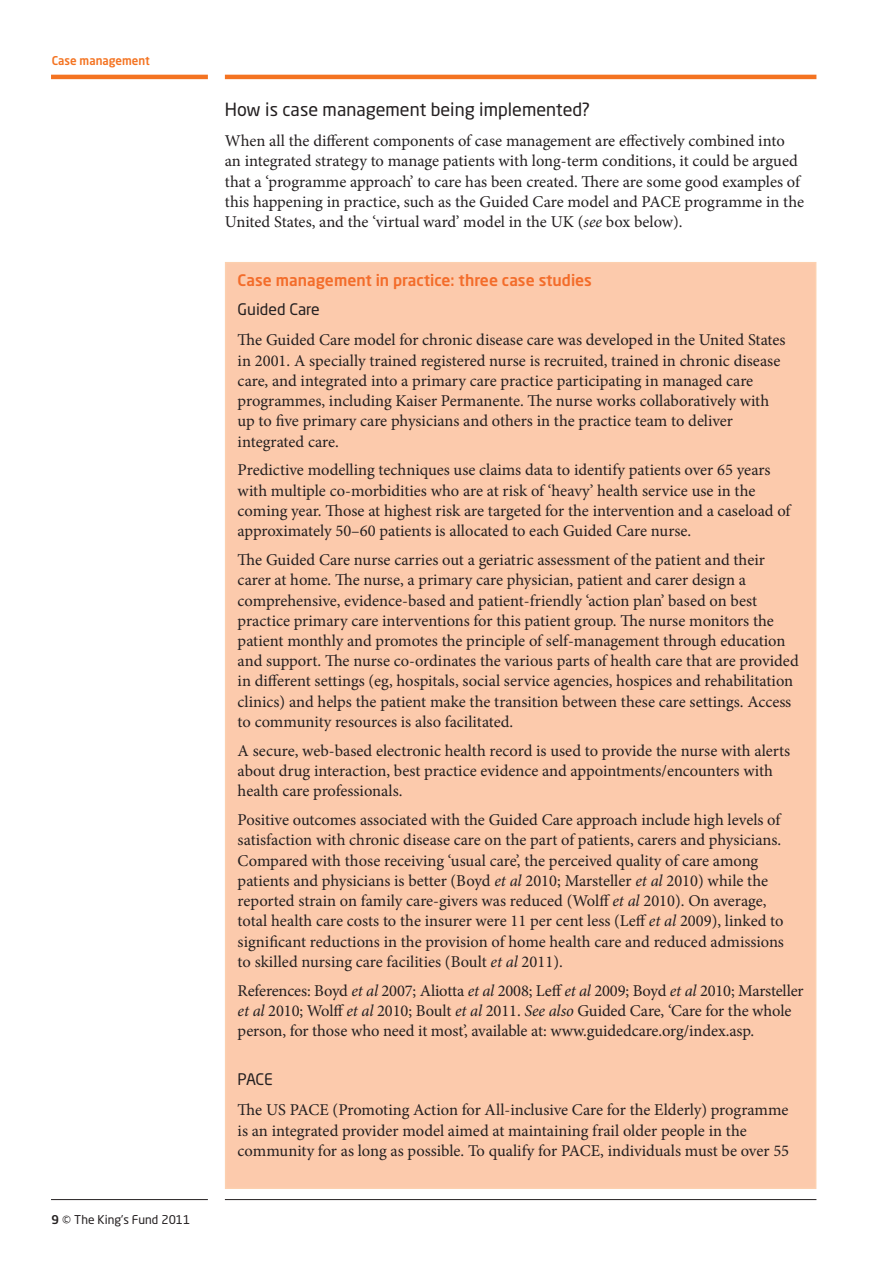
<style>
.page{position:relative;width:893px;height:1263px;background:#fff}
.page>*{position:absolute;margin:0;border:0;box-sizing:border-box;transform-origin:0 0}
.t1{font:18px "Neo Sans Std";color:#231f20}
.t2{font:16.5px/20.2px "Minion Pro";color:#231f20}
.t3{font:500 15.75px "Neo Sans Std";color:#f36c2a}
.t4{font:15.75px "Neo Sans Std";color:#231f20}
.t5{font:12px "Neo Sans Std";color:#231f20}
.t6{font:500 12px "Neo Sans Std";color:#f47321;scale:.96 1}
.s1{font-weight:500}
.s2{font-style:italic}
</style>
<div class="page">
<hr style="left:51px;top:1199px;width:157px;height:1px;background:#231f20">
<hr style="left:225px;top:1199px;width:591px;height:1px;background:#231f20">
<hr style="left:51px;top:75px;width:157px;height:4px;background:#f47321">
<hr style="left:225px;top:75px;width:591px;height:4px;background:#f47321">
<div style="left:225px;top:262px;width:591px;height:927px;background:#fccaac"></div>
<p class="t6" style="left:52px;top:53px;width:104px">Case management</p>
<p class="t5" style="left:52px;top:1212px;width:140px"><span class="s1">9</span> © The King’s Fund 2011</p>
<p class="t1" style="left:225px;top:98px;width:367px">How is case management being implemented?</p>
<p class="t2" style="left:225px;top:131px;width:581px">When all the different components of case management are effectively combined into an integrated strategy to manage patients with long-term conditions, it could be argued that a ‘programme approach’ to care has been created. There are some good examples of this happening in practice, such as the Guided Care model and PACE programme in the United States, and the ‘virtual ward’ model in the UK (<span class="s2">see</span> box below).</p>
<p class="t3" style="left:238px;top:271px;width:356px">Case management in practice: three case studies</p>
<p class="t4" style="left:238px;top:300px;width:84px">Guided Care</p>
<p class="t2" style="left:238px;top:330px;width:549px">The Guided Care model for chronic disease care was developed in the United States in 2001. A specially trained registered nurse is recruited, trained in chronic disease care, and integrated into a primary care practice participating in managed care programmes, including Kaiser Permanente. The nurse works collaboratively with up to five primary care physicians and others in the practice team to deliver integrated care.</p>
<p class="t2" style="left:238px;top:460px;width:554px">Predictive modelling techniques use claims data to identify patients over 65 years with multiple co-morbidities who are at risk of ‘heavy’ health service use in the coming year. Those at highest risk are targeted for the intervention and a caseload of approximately 50–60 patients is allocated to each Guided Care nurse.</p>
<p class="t2" style="left:238px;top:550px;width:563px">The Guided Care nurse carries out a geriatric assessment of the patient and their carer at home. The nurse, a primary care physician, patient and carer design a comprehensive, evidence-based and patient-friendly ‘action plan’ based on best practice primary care interventions for this patient group. The nurse monitors the patient monthly and promotes the principle of self-management through education and support. The nurse co-ordinates the various parts of health care that are provided in different settings (eg, hospitals, social service agencies, hospices and rehabilitation clinics) and helps the patient make the transition between these care settings. Access to community resources is also facilitated.</p>
<p class="t2" style="left:238px;top:740px;width:554px">A secure, web-based electronic health record is used to provide the nurse with alerts about drug interaction, best practice evidence and appointments/encounters with health care professionals.</p>
<p class="t2" style="left:238px;top:810px;width:548px">Positive outcomes associated with the Guided Care approach include high levels of satisfaction with chronic disease care on the part of patients, carers and physicians.<br>Compared with those receiving ‘usual care’, the perceived quality of care among patients and physicians is better (Boyd <span class="s2">et al</span> 2010; Marsteller <span class="s2">et al</span> 2010) while the reported strain on family care-givers was reduced (Wolff <span class="s2">et al</span> 2010). On average, total health care costs to the insurer were 11 per cent less (Leff <span class="s2">et al</span> 2009), linked to significant reductions in the provision of home health care and reduced admissions to skilled nursing care facilities (Boult <span class="s2">et al</span> 2011).</p>
<p class="t2" style="left:238px;top:980px;width:567px">References: Boyd <span class="s2">et al</span> 2007; Aliotta <span class="s2">et al</span> 2008; Leff <span class="s2">et al</span> 2009; Boyd <span class="s2">et al</span> 2010; Marsteller <span class="s2">et al</span> 2010; Wolff <span class="s2">et al</span> 2010; Boult <span class="s2">et al</span> 2011. <span class="s2">See also</span> Guided Care, ‘Care for the whole person, for those who need it most’, available at: www.guidedcare.org/index.asp.</p>
<p class="t4" style="left:238px;top:1070px;width:37px">PACE</p>
<p class="t2" style="left:238px;top:1100px;width:553px">The US PACE (Promoting Action for All-inclusive Care for the Elderly) programme is an integrated provider model aimed at maintaining frail older people in the community for as long as possible. To qualify for PACE, individuals must be over 55</p>
</div>
